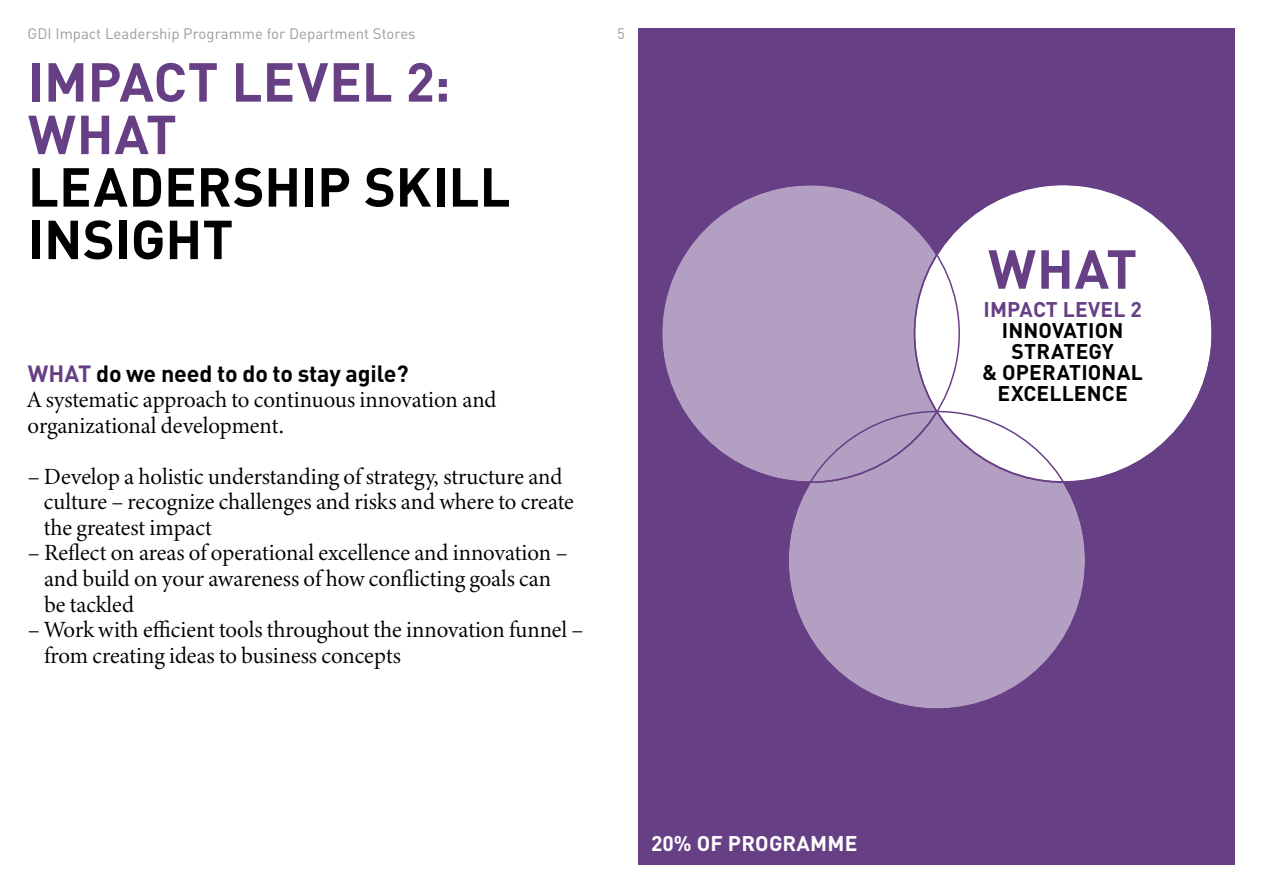
<style>
.page{position:relative;width:1263px;height:893px;background:#fff}
.page>*{position:absolute;margin:0;border:0;box-sizing:border-box;transform-origin:0 0}
.t1{font:700 54px/52.5px "DINOT";color:#000}
.t2{font:700 54px/52.5px "DINOT";color:#673f85}
.t3{font:23.25px/25.5px "Minion Variable Concept";letter-spacing:-.005em;color:#000}
.t4{font:700 23.25px "DINOT";letter-spacing:-.005em;color:#000}
.t5{font:700 21px/21px "DINOT";letter-spacing:.005em;color:#000;text-align:center}
.t6{font:700 21px "DINOT";letter-spacing:.01em;color:#fff}
.t7{font:700 21px "DINOT";letter-spacing:.01em;color:#673f85}
.t8{font:15px "DINOT";color:#9d9d9c}
.s1{color:#673f85}
</style>
<div class="page">
<div style="left:638px;top:28px;width:597px;height:837px;background:#673f85"></div>
<div style="left:788px;top:411px;width:298px;height:298px;background:#b39fc2;border-radius:50%"></div>
<div style="left:661px;top:185px;width:298px;height:297px;background:#b39fc2;border-radius:50%"></div>
<div style="left:914px;top:184px;width:298px;height:298px;background:#fff;border-radius:50%"></div>
<p class="t8" style="left:28px;top:23px;width:390px">GDI Impact Leadership Programme for Department Stores</p>
<p class="t8" style="left:617px;top:23px;width:9px">5</p>
<h1 class="t2" style="left:28px;top:54px;width:424px">IMPACT LEVEL 2:<br>WHAT</h1>
<h1 class="t1" style="left:28px;top:159px;width:484px">LEADERSHIP SKILL<br>INSIGHT</h1>
<p class="t4" style="left:28px;top:358px;width:382px"><span class="s1">WHAT</span> do we need to do to stay agile?</p>
<p class="t3" style="left:28px;top:387px;width:470px">A systematic approach to continuous innovation and organizational development.</p>
<p class="t3" style="left:44px;top:464px;width:531px;text-indent:-16px">– Develop a holistic understanding of strategy, structure and culture – recognize challenges and risks and where to create the greatest impact</p>
<p class="t3" style="left:44px;top:540px;width:525px;text-indent:-16px">– Reflect on areas of operational excellence and innovation – and build on your awareness of how conflicting goals can be tackled</p>
<p class="t3" style="left:44px;top:617px;width:541px;text-indent:-16px">– Work with efficient tools throughout the innovation funnel – from creating ideas to business concepts</p>
<p class="t6" style="left:651px;top:829px;width:208px">20% OF PROGRAMME</p>
<h1 class="t2" style="left:988px;top:241px;width:150px">WHAT</h1>
<p class="t7" style="left:983px;top:295px;width:160px">IMPACT LEVEL 2</p>
<p class="t5" style="left:982px;top:319px;width:162px">INNOVATION<br>STRATEGY<br>&amp; OPERATIONAL<br>EXCELLENCE</p>
</div>
